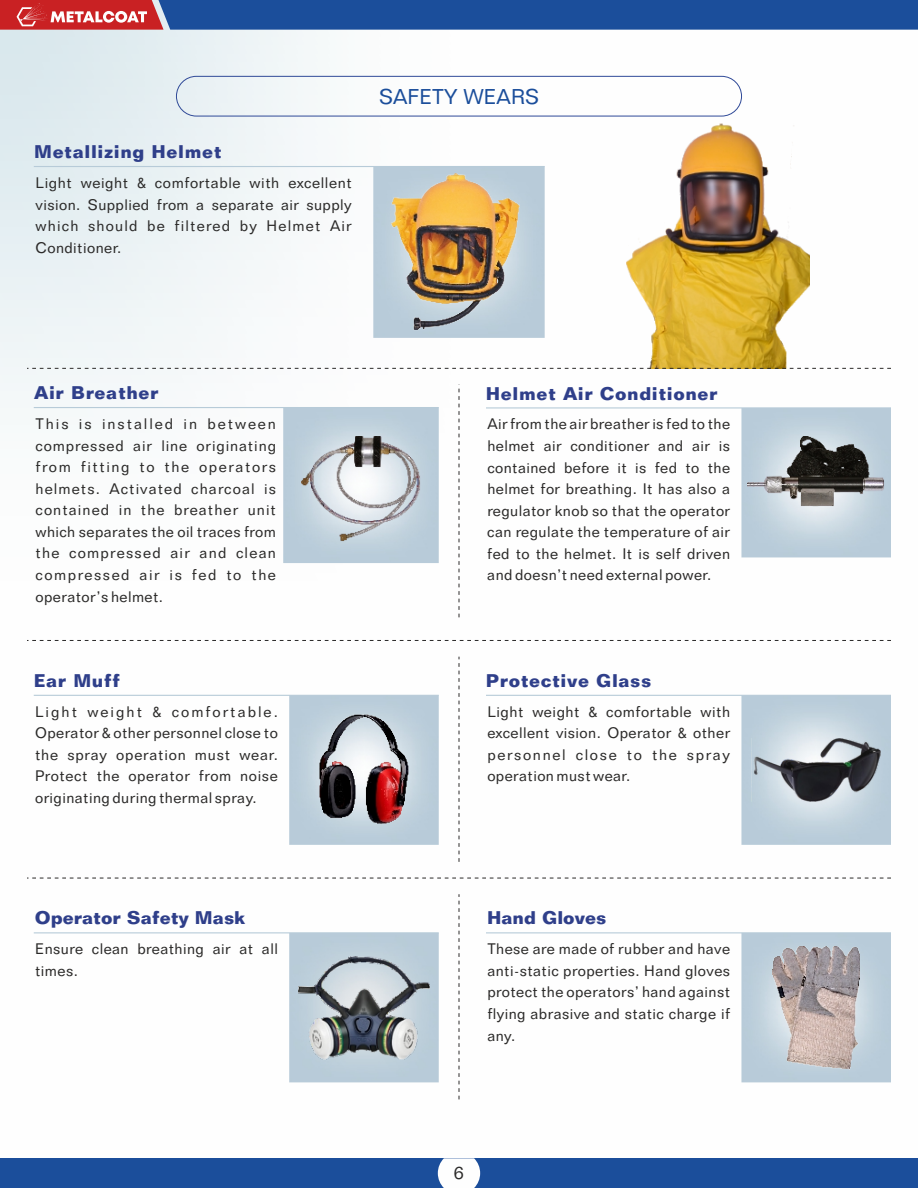
<style>
.page{position:relative;width:918px;height:1188px;background:#fff}
.page>*{position:absolute;margin:0;border:0;box-sizing:border-box;transform-origin:0 0}
.t1{font:21px "Folio BT";color:#1b4e9b}
.t2{font:700 18px "Folio BT";letter-spacing:.03em;color:#2f3f8a}
.t3{font:700 18px "Folio BT";color:#2f3f8a}
.t4{font:18px "Folio BT";color:#2b2a29}
.t5{font:15px/21.6px "Folio BT";letter-spacing:.03em;color:#2b2a29;text-align:justify}
</style>
<div class="page">
<img style="left:0;top:30px;width:891px;height:1070px">
<div style="left:0;top:1158px;width:918px;height:30px;background:#1b4e9b"></div>
<svg style="left:438px;top:1158px;width:42px;height:30px"></svg>
<svg style="left:27px;top:878px;width:864px;height:1px"></svg>
<svg style="left:459px;top:894px;width:1px;height:205px"></svg>
<hr style="left:34px;top:932px;width:405px;height:1px;background:#b7cbd8">
<div style="left:289px;top:933px;width:150px;height:149px;background:#b8ccd9"></div>
<hr style="left:486px;top:932px;width:405px;height:1px;background:#b7cbd8">
<img style="left:741px;top:933px;width:150px;height:149px">
<img style="left:772px;top:946px;width:88px;height:123px">
<hr style="left:34px;top:166px;width:511px;height:1px;background:#b7cbd8">
<img style="left:373px;top:167px;width:172px;height:171px">
<img style="left:381px;top:173px;width:156px;height:158px">
<hr style="left:486px;top:407px;width:405px;height:2px;background:#b7cbd8">
<img style="left:741px;top:408px;width:150px;height:149px">
<img style="left:748px;top:437px;width:137px;height:70px">
<svg style="left:459px;top:385px;width:1px;height:232px"></svg>
<hr style="left:34px;top:407px;width:405px;height:1px;background:#b7cbd8">
<img style="left:283px;top:408px;width:156px;height:155px">
<img style="left:302px;top:436px;width:118px;height:105px">
<svg style="left:27px;top:640px;width:864px;height:1px"></svg>
<svg style="left:459px;top:657px;width:1px;height:205px"></svg>
<hr style="left:486px;top:695px;width:405px;height:1px;background:#b7cbd8">
<img style="left:741px;top:696px;width:150px;height:149px">
<hr style="left:34px;top:695px;width:405px;height:1px;background:#b7cbd8">
<img style="left:289px;top:695px;width:150px;height:150px">
<img style="left:626px;top:119px;width:183px;height:249px">
<svg style="left:27px;top:368px;width:864px;height:1px"></svg>
<div style="left:176px;top:76px;width:566px;height:40px;border:1px solid #304a98;border-radius:20px"></div>
<img style="left:752px;top:739px;width:129px;height:62px">
<img style="left:313px;top:710px;width:102px;height:121px">
<img style="left:298px;top:956px;width:131px;height:103px">
<svg style="left:0;top:0;width:918px;height:30px;background:#3e4e8d"></svg>
<p class="t2" style="left:34px;top:144px;width:189px">Metallizing Helmet</p>
<p class="t5" style="left:36px;top:173px;width:318px">Light weight &amp; comfortable with excellent vision. Supplied from a separate air supply which should be filtered by Helmet Air Conditioner.</p>
<h1 class="t1" style="left:379px;top:88px;width:162px">SAFETY WEARS</h1>
<p class="t2" style="left:34px;top:385px;width:126px">Air Breather</p>
<p class="t5" style="left:36px;top:414px;width:242px">This is installed in between compressed air line originating from fitting to the operators helmets. Activated charcoal is contained in the breather unit which separates the oil traces from the compressed air and clean compressed air is fed to the operator’s helmet.</p>
<p class="t2" style="left:34px;top:673px;width:88px">Ear Muff</p>
<p class="t5" style="left:35px;top:702px;width:244px">Light weight &amp; comfortable.<br>Operator &amp; other personnel close to the spray operation must wear.<br>Protect the operator from noise originating during thermal spray.</p>
<p class="t3" style="left:35px;top:911px;width:212px">Operator Safety Mask</p>
<p class="t5" style="left:35px;top:940px;width:244px">Ensure clean breathing air at all times.</p>
<p class="t2" style="left:486px;top:386px;width:233px">Helmet Air Conditioner</p>
<p class="t5" style="left:487px;top:415px;width:244px">Air from the air breather is fed to the helmet air conditioner and air is contained before it is fed to the helmet for breathing. It has also a regulator knob so that the operator can regulate the temperature of air fed to the helmet. It is self driven and doesn’t need external power.</p>
<p class="t2" style="left:486px;top:673px;width:167px">Protective Glass</p>
<p class="t5" style="left:487px;top:702px;width:244px">Light weight &amp; comfortable with excellent vision. Operator &amp; other personnel close to the spray operation must wear.</p>
<p class="t3" style="left:487px;top:911px;width:121px">Hand Gloves</p>
<p class="t5" style="left:487px;top:940px;width:244px">These are made of rubber and have anti-static properties. Hand gloves protect the operators’ hand against flying abrasive and static charge if any.</p>
<p class="t4" style="left:454px;top:1166px;width:12px">6</p>
</div>
